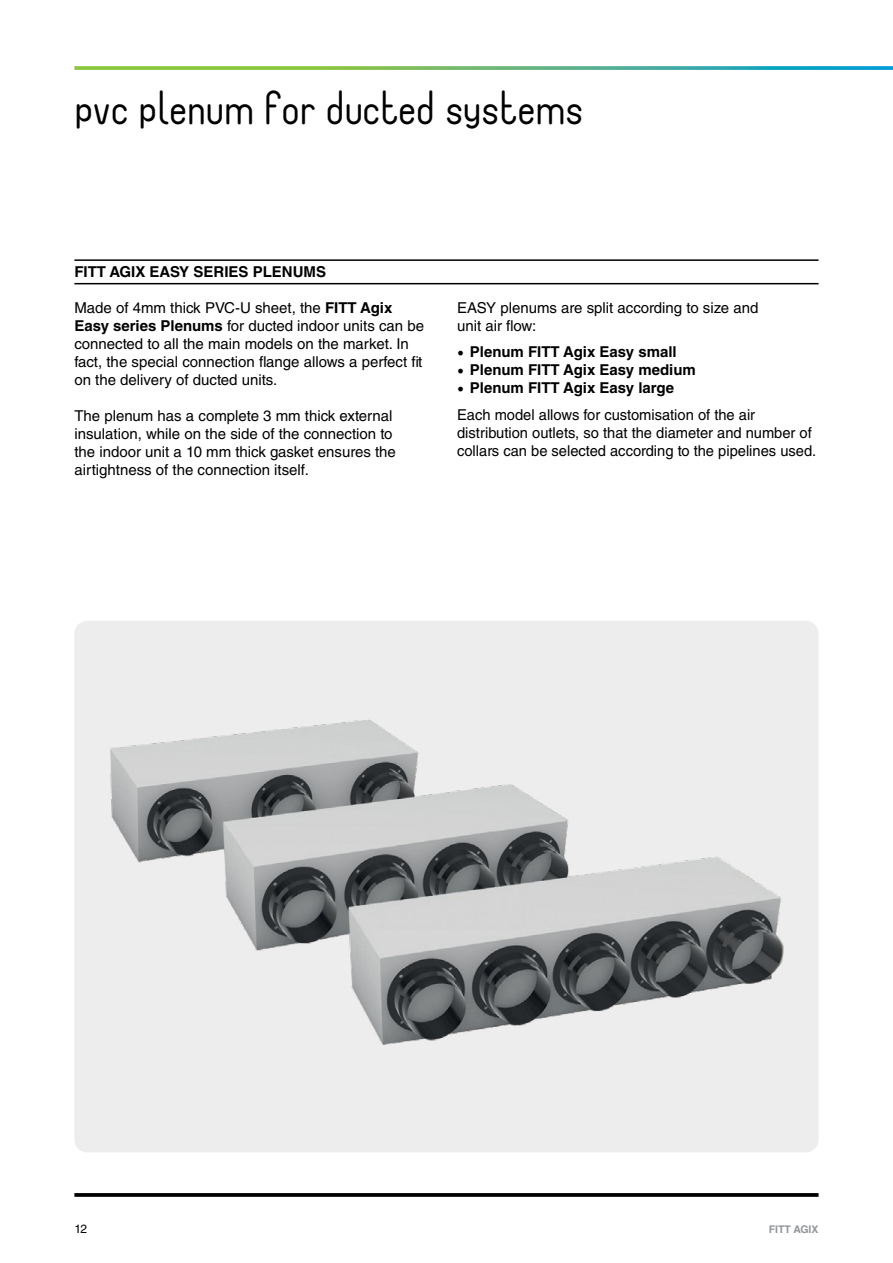
<style>
.page{position:relative;width:893px;height:1263px;background:#fff}
.page>*{position:absolute;margin:0;border:0;box-sizing:border-box;transform-origin:0 0}
.t1{font:40.5px "Fittype";color:#000}
.t2{font:15px/18px "Helvetica LT Std";color:#000}
.t3{font:700 15px "Helvetica LT Std";color:#000}
.t4{font:12px "Helvetica LT Std";color:#000}
.t5{font:700 10.5px "Helvetica LT Std";color:#939598}
.s1{font-weight:700}
.s2{font-family:"Minion Pro";font-weight:400;font-size:18px}
.s3{font-family:"Minion Pro";font-size:18px}
</style>
<div class="page">
<svg style="left:74px;top:66px;width:819px;height:4px;background:#67ba80"></svg>
<svg style="left:74px;top:1193px;width:745px;height:4px;background:#0f0f0f"></svg>
<div style="left:74px;top:621px;width:745px;height:531px;background:#ededee;border-radius:13px"></div>
<img style="left:110px;top:719px;width:674px;height:326px">
<hr style="left:74px;top:259px;width:745px;height:2px;background:#000">
<hr style="left:74px;top:283px;width:745px;height:1px;background:#000">
<h1 class="t1" style="left:74px;top:90px;width:510px">PVC plenum for ducted systems</h1>
<p class="t3" style="left:74px;top:263px;width:253px">FITT AGIX EASY SERIES PLENUMS</p>
<p class="t2" style="left:74px;top:298px;width:351px">Made of 4mm thick PVC-U sheet, the <span class="s1">FITT Agix Easy series Plenums</span> for ducted indoor units can be connected to all the main models on the market. In fact, the special connection flange allows a perfect fit on the delivery of ducted units.</p>
<p class="t2" style="left:74px;top:406px;width:323px">The plenum has a complete 3 mm thick external insulation, while on the side of the connection to the indoor unit a 10 mm thick gasket ensures the airtightness of the connection itself.</p>
<p class="t2" style="left:457px;top:298px;width:303px">EASY plenums are split according to size and unit air flow:</p>
<p class="t3" style="left:457px;top:343px;width:221px"><span class="s2">•</span> Plenum FITT Agix Easy small</p>
<p class="t3" style="left:457px;top:361px;width:240px"><span class="s2">•</span> Plenum FITT Agix Easy medium</p>
<p class="t2" style="left:457px;top:375px;width:300px;line-height:26.5px"><span class="s3">•</span> <span class="s1">Plenum FITT Agix Easy large<br></span>Each model allows for customisation of the air</p>
<p class="t2" style="left:457px;top:423px;width:361px">distribution outlets, so that the diameter and number of collars can be selected according to the pipelines used.</p>
<p class="t4" style="left:74px;top:1222px;width:14px">12</p>
<p class="t5" style="left:769px;top:1222px;width:51px">FITT AGIX</p>
</div>
